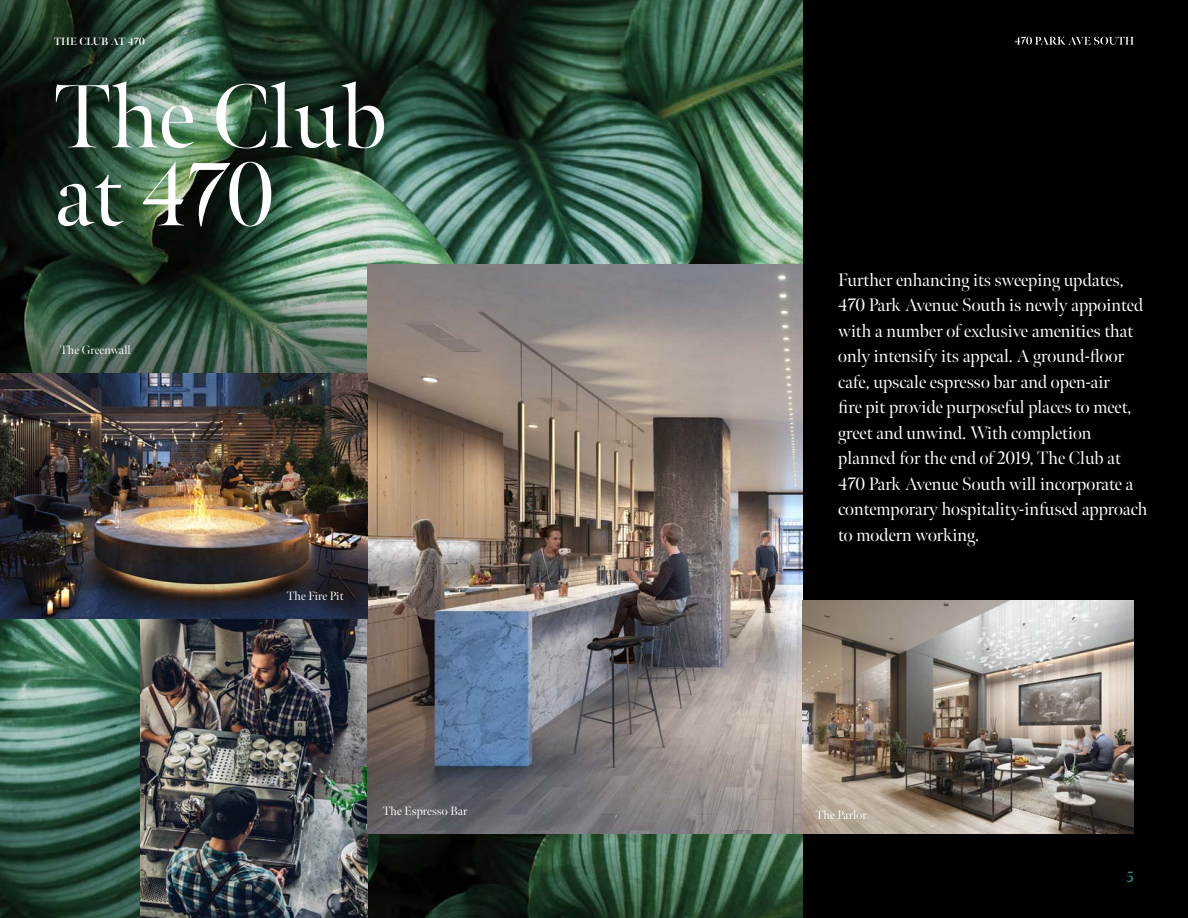
<style>
.page{position:relative;width:1188px;height:918px;background:#fff}
.page>*{position:absolute;margin:0;border:0;box-sizing:border-box;transform-origin:0 0}
.t1{font:90px "Meno Banner";color:#fff}
.t2{font:18px/25.5px "Meno Banner";color:#fff}
.t3{font:700 15px "Meno Banner";color:#2b868e}
.t4{font:12px "Meno Banner";letter-spacing:.01em;color:#fff}
.t5{font:700 10.65px "Meno Banner";letter-spacing:.01em;color:#fff}
</style>
<div class="page">
<div style="left:802px;top:0;width:386px;height:918px;background:#000"></div>
<img style="left:0;top:0;width:802px;height:918px">
<img style="left:140px;top:618px;width:227px;height:300px">
<svg style="left:0;top:265px;width:367px;height:108px;background:#3c5646"></svg>
<svg style="left:1015px;top:37px;width:119px;height:8px"></svg>
<img style="left:367px;top:265px;width:435px;height:568px">
<img style="left:802px;top:601px;width:332px;height:232px">
<img style="left:0;top:373px;width:368px;height:245px">
<p class="t5" style="left:54px;top:34px;width:93px">THE CLUB AT 470</p>
<p class="t1" style="left:54px;top:62px;width:334px">The Club</p>
<p class="t1" style="left:54px;top:140px;width:222px">at 470</p>
<p class="t4" style="left:60px;top:342px;width:72px">The Greenwall</p>
<p class="t4" style="left:287px;top:588px;width:58px">The Fire Pit</p>
<p class="t2" style="left:838px;top:267px;width:311px">Further enhancing its sweeping updates, 470 Park Avenue South is newly appointed with a number of exclusive amenities that only intensify its appeal. A ground-floor cafe, upscale espresso bar and open-air<br>fire pit provide purposeful places to meet, greet and unwind. With completion planned for the end of 2019, The Club at 470 Park Avenue South will incorporate a contemporary hospitality-infused approach to modern working.</p>
<p class="t4" style="left:383px;top:804px;width:86px">The Espresso Bar</p>
<p class="t4" style="left:816px;top:808px;width:52px">The Parlor</p>
<p class="t3" style="left:1127px;top:867px;width:9px">5</p>
</div>
